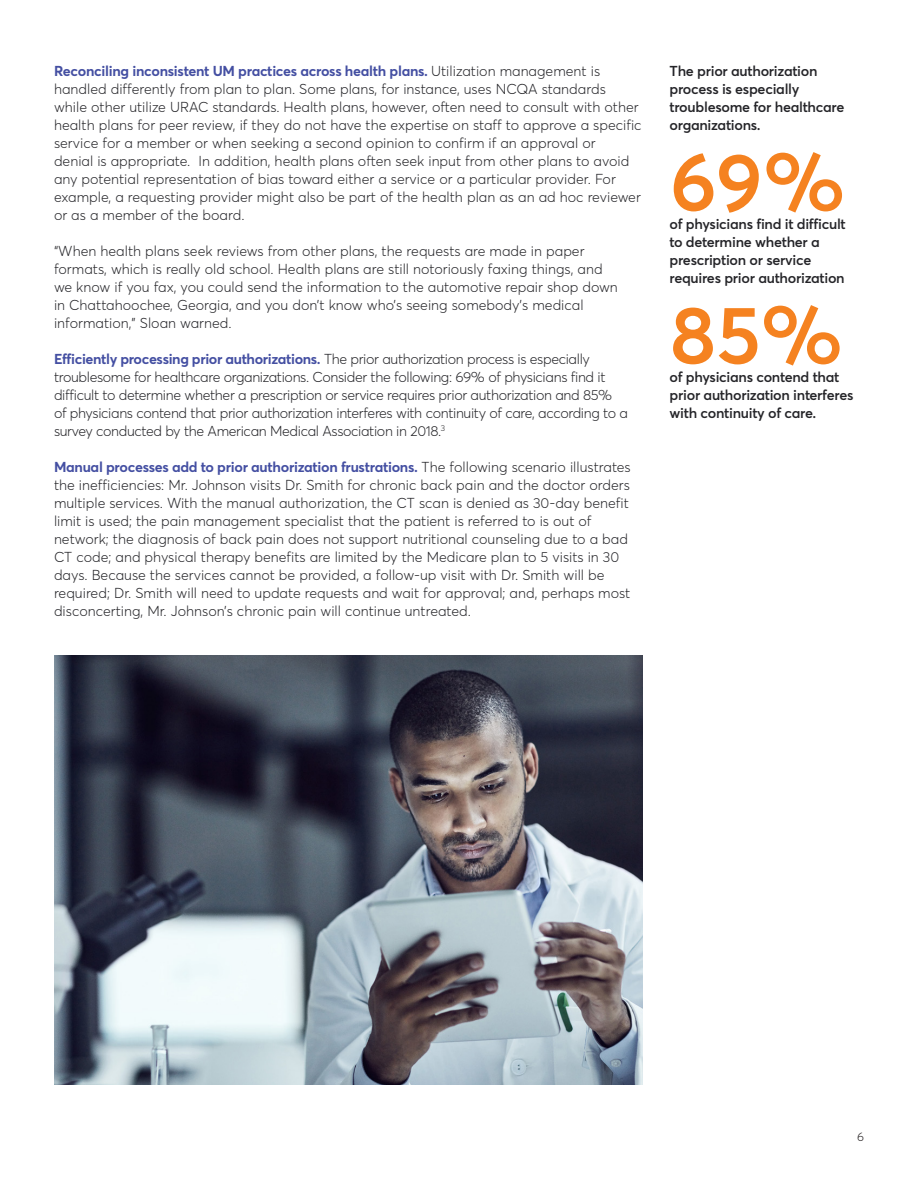
<style>
.page{position:relative;width:918px;height:1188px;background:#fff}
.page>*{position:absolute;margin:0;border:0;box-sizing:border-box;transform-origin:0 0}
.t1{font:600 81px "Averta";color:#f58220}
.t2{font:300 14.25px/18px "Averta";color:#252529}
.t3{font:300 14.25px/18px "Averta";letter-spacing:-.025em;color:#252529}
.t4{font:600 14.25px/18px "Averta";letter-spacing:-.02em;color:#252529}
.t5{font:300 12px "Averta";color:#231f20}
.s1{font-weight:700;color:#444fa2}
</style>
<div class="page">
<img style="left:54px;top:655px;width:589px;height:430px">
<p class="t2" style="left:54px;top:62px;width:589px"><span class="s1">Reconciling inconsistent UM practices across health plans.</span> Utilization management is handled differently from plan to plan. Some plans, for instance, uses NCQA standards while other utilize URAC standards. Health plans, however, often need to consult with other health plans for peer review, if they do not have the expertise on staff to approve a specific service for a member or when seeking a second opinion to confirm if an approval or<br>denial is appropriate. In addition, health plans often seek input from other plans to avoid any potential representation of bias toward either a service or a particular provider. For example, a requesting provider might also be part of the health plan as an ad hoc reviewer or as a member of the board.</p>
<p class="t2" style="left:54px;top:242px;width:565px">“When health plans seek reviews from other plans, the requests are made in paper formats, which is really old school. Health plans are still notoriously faxing things, and we know if you fax, you could send the information to the automotive repair shop down in Chattahoochee, Georgia, and you don’t know who’s seeing somebody’s medical information,” Sloan warned.</p>
<p class="t3" style="left:54px;top:350px;width:576px"><span class="s1">Efficiently processing prior authorizations.</span> The prior authorization process is especially troublesome for healthcare organizations. Consider the following: 69% of physicians find it difficult to determine whether a prescription or service requires prior authorization and 85% of physicians contend that prior authorization interferes with continuity of care, according to a survey conducted by the American Medical Association in 2018.<sup>3</sup></p>
<p class="t2" style="left:54px;top:458px;width:578px"><span class="s1">Manual processes add to prior authorization frustrations.</span> The following scenario illustrates the inefficiencies: Mr. Johnson visits Dr. Smith for chronic back pain and the doctor orders multiple services. With the manual authorization, the CT scan is denied as 30-day benefit limit is used; the pain management specialist that the patient is referred to is out of network; the diagnosis of back pain does not support nutritional counseling due to a bad CT code; and physical therapy benefits are limited by the Medicare plan to 5 visits in 30 days. Because the services cannot be provided, a follow-up visit with Dr. Smith will be required; Dr. Smith will need to update requests and wait for approval; and, perhaps most disconcerting, Mr. Johnson’s chronic pain will continue untreated.</p>
<p class="t4" style="left:670px;top:62px;width:176px">The prior authorization process is especially troublesome for healthcare organizations.</p>
<p class="t1" style="left:670px;top:131px;width:178px">69%</p>
<p class="t4" style="left:670px;top:215px;width:178px">of physicians find it difficult to determine whether a prescription or service requires prior authorization</p>
<p class="t1" style="left:670px;top:284px;width:175px">85%</p>
<p class="t4" style="left:670px;top:368px;width:185px">of physicians contend that prior authorization interferes with continuity of care.</p>
<p class="t5" style="left:857px;top:1129px;width:8px">6</p>
</div>
